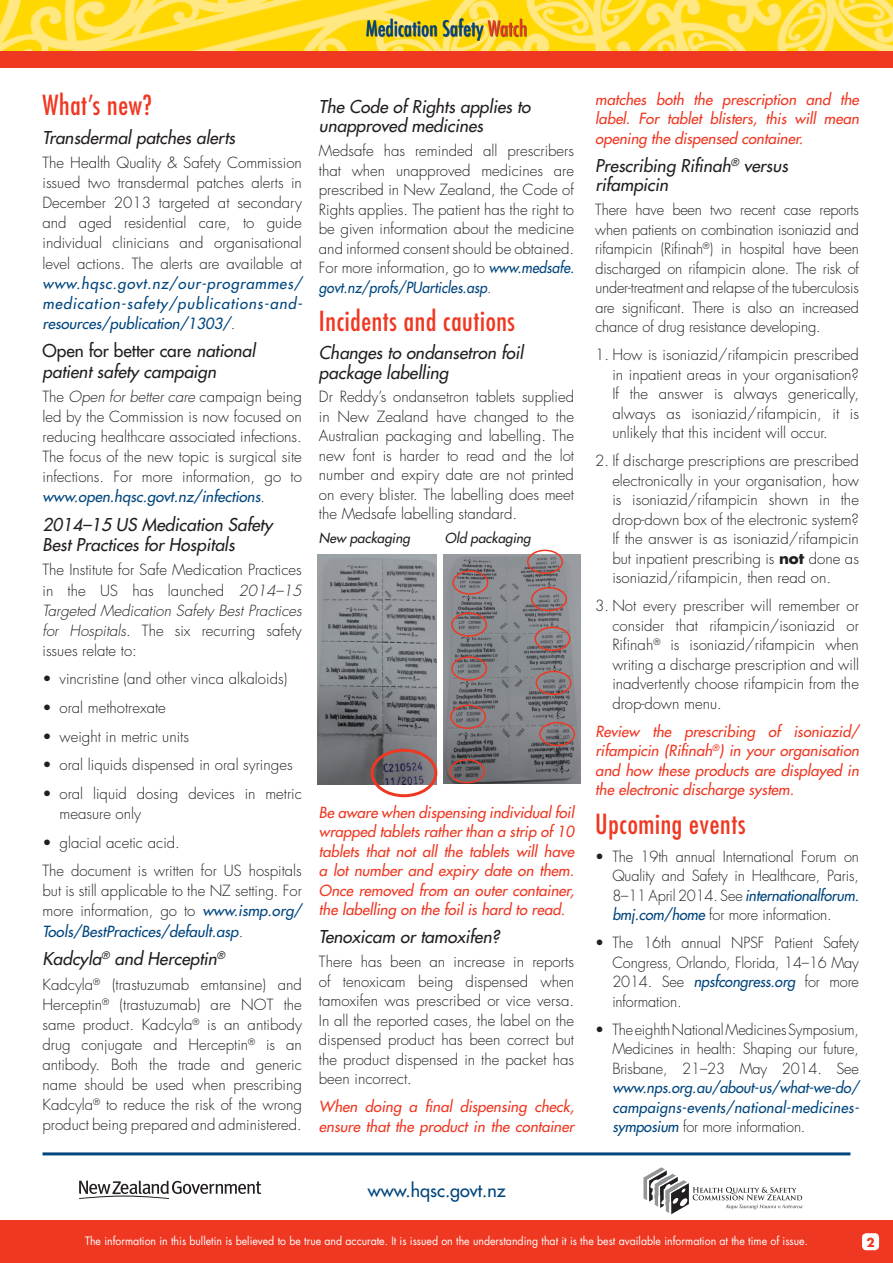
<style>
.page{position:relative;width:893px;height:1263px;background:#fff}
.page>*{position:absolute;margin:0;border:0;box-sizing:border-box;transform-origin:0 0}
.t1{font:condensed 27px "Futura";letter-spacing:.025em;color:#ef3822}
.t2{font:500 condensed 21px "Futura";color:#00467e}
.t3{font:18px "Futura";color:#00467e}
.t4{font:italic 17.25px/19.5px "Futura";color:#231f20}
.t5{font:300 15px/19.5px "Futura";color:#231f20;text-align:justify}
.t6{font:italic 15px/19.5px "Futura";color:#ef3822;text-align:justify}
.t7{font:italic 15px/20.1px "Futura";letter-spacing:.02em;color:#00467e;text-align:justify}
.t8{font:italic 13.5px "Futura";color:#231f20}
.t9{font:700 12px "Futura";color:#ef3822}
.t10{font:11.25px "Futura";color:#fff;scale:.94 1}
.s1{color:#ef3822}
.s2{font-weight:300;font-style:normal;color:#231f20}
.s3{font-style:normal}
.s4{font-style:italic}
.s5{font-weight:400;font-style:italic;color:#00467e}
.s6{font-weight:700}
</style>
<div class="page">
<img style="left:0;top:0;width:893px;height:52px">
<div style="left:0;top:1220px;width:893px;height:43px;background:#ef3822"></div>
<svg style="left:79px;top:1180px;width:182px;height:19px"></svg>
<div style="left:0;top:52px;width:893px;height:16px;background:#ef3822"></div>
<hr style="left:43px;top:1152px;width:807px;height:3px;background:#00467e">
<svg style="left:643px;top:1167px;width:159px;height:47px"></svg>
<div style="left:862px;top:1233px;width:17px;height:17px;background:#fff;border-radius:4px"></div>
<div style="left:366px;top:18px;width:161px;height:23px;background:#231f20;opacity:.75"></div>
<img style="left:444px;top:555px;width:136px;height:229px">
<img style="left:317px;top:555px;width:120px;height:229px">
<div style="left:371px;top:749px;width:66px;height:48px;border:3px solid #ef3822;border-radius:50%"></div>
<div style="left:449px;top:759px;width:36px;height:24px;border:2px solid #ef3822;border-radius:50%"></div>
<div style="left:450px;top:705px;width:36px;height:24px;border:2px solid #ef3822;border-radius:50%"></div>
<div style="left:451px;top:656px;width:36px;height:25px;border:2px solid #ef3822;border-radius:50%"></div>
<div style="left:451px;top:612px;width:36px;height:25px;border:2px solid #ef3822;border-radius:50%"></div>
<div style="left:452px;top:570px;width:36px;height:25px;border:2px solid #ef3822;border-radius:50%"></div>
<div style="left:527px;top:550px;width:36px;height:24px;border:2px solid #ef3822;border-radius:50%"></div>
<div style="left:531px;top:587px;width:36px;height:24px;border:2px solid #ef3822;border-radius:50%"></div>
<div style="left:534px;top:627px;width:36px;height:24px;border:2px solid #ef3822;border-radius:50%"></div>
<div style="left:536px;top:671px;width:35px;height:24px;border:2px solid #ef3822;border-radius:50%"></div>
<div style="left:539px;top:722px;width:36px;height:24px;border:2px solid #ef3822;border-radius:50%"></div>
<h2 class="t2" style="left:366px;top:15px;width:163px">Medication Safety <span class="s1">Watch</span></h2>
<h1 class="t1" style="left:43px;top:88px;width:111px">What’s new?</h1>
<p class="t4" style="left:43px;top:127px;width:194px">Transdermal patches alerts</p>
<p class="t5" style="left:43px;top:153px;width:261px;line-height:20.1px">The Health Quality &amp; Safety Commission issued two transdermal patches alerts in December 2013 targeted at secondary and aged residential care, to guide individual clinicians and organisational level actions. The alerts are available at</p>
<p class="t7" style="left:43px;top:273px;width:261px">www.hqsc.govt.nz/our-programmes/ medication-safety/publications-and&shy;resources/publication/1303/<span class="s2">.</span></p>
<p class="t4" style="left:43px;top:341px;width:214px;line-height:20.1px"><span class="s3">Open for better care</span> national patient safety campaign</p>
<p class="t5" style="left:43px;top:387px;width:261px;line-height:20.1px">The <span class="s4">Open for better care</span> campaign being led by the Commission is now focused on reducing healthcare associated infections.<br>The focus of the new topic is surgical site infections. For more information, go to <span class="s5">www.open.hqsc.govt.nz/infections</span>.</p>
<p class="t4" style="left:43px;top:514px;width:231px;line-height:20.1px">2014–15 US Medication Safety<br>Best Practices for Hospitals</p>
<p class="t5" style="left:43px;top:560px;width:261px;line-height:20.1px">The Institute for Safe Medication Practices in the US has launched <span class="s4">2014–15<br>Targeted Medication Safety Best Practices for Hospitals</span>. The six recurring safety issues relate to:</p>
<p class="t5" style="left:43px;top:669px;width:246px">• vincristine (and other vinca alkaloids)</p>
<p class="t5" style="left:43px;top:698px;width:125px">• oral methotrexate</p>
<p class="t5" style="left:43px;top:727px;width:148px">• weight in metric units</p>
<p class="t5" style="left:43px;top:755px;width:252px">• oral liquids dispensed in oral syringes</p>
<p class="t5" style="left:60px;top:783px;width:244px;line-height:20.1px;text-indent:-17px">• oral liquid dosing devices in metric measure only</p>
<p class="t5" style="left:43px;top:828px;width:261px;line-height:28.7px">• glacial acetic acid.<br>The document is written for US hospitals</p>
<p class="t5" style="left:43px;top:881px;width:261px;line-height:20.1px">but is still applicable to the NZ setting. For more information, go to <span class="s5">www.ismp.org/ Tools/BestPractices/default.asp</span>.</p>
<p class="t4" style="left:43px;top:949px;width:184px">Kadcyla<sup>®</sup> and Herceptin<sup>®</sup></p>
<p class="t5" style="left:43px;top:974px;width:261px;line-height:20.1px">Kadcyla<sup>®</sup> (trastuzumab emtansine) and Herceptin<sup>®</sup> (trastuzumab) are NOT the same product. Kadcyla<sup>®</sup> is an antibody drug conjugate and Herceptin<sup>®</sup> is an antibody. Both the trade and generic name should be used when prescribing Kadcyla<sup>®</sup> to reduce the risk of the wrong product being prepared and administered.</p>
<p class="t4" style="left:319px;top:97px;width:213px">The Code of Rights applies to unapproved medicines</p>
<p class="t5" style="left:319px;top:141px;width:257px">Medsafe has reminded all prescribers that when unapproved medicines are prescribed in New Zealand, the Code of Rights applies. The patient has the right to be given information about the medicine and informed consent should be obtained.<br>For more information, go to <span class="s5">www.medsafe. govt.nz/profs/PUarticles.asp</span>.</p>
<h1 class="t1" style="left:319px;top:304px;width:198px">Incidents and cautions</h1>
<p class="t4" style="left:319px;top:343px;width:206px">Changes to ondansetron foil package labelling</p>
<p class="t5" style="left:319px;top:387px;width:257px">Dr Reddy’s ondansetron tablets supplied in New Zealand have changed to the Australian packaging and labelling. The new font is harder to read and the lot number and expiry date are not printed on every blister. The labelling does meet the Medsafe labelling standard.</p>
<p class="t8" style="left:319px;top:529px;width:92px">New packaging</p>
<p class="t8" style="left:445px;top:529px;width:87px">Old packaging</p>
<p class="t6" style="left:319px;top:802px;width:257px">Be aware when dispensing individual foil wrapped tablets rather than a strip of 10 tablets that not all the tablets will have a lot number and expiry date on them.<br>Once removed from an outer container, the labelling on the foil is hard to read.</p>
<p class="t4" style="left:319px;top:927px;width:182px">Tenoxicam or tamoxifen?</p>
<p class="t5" style="left:319px;top:952px;width:257px">There has been an increase in reports of tenoxicam being dispensed when tamoxifen was prescribed or vice versa.<br>In all the reported cases, the label on the dispensed product has been correct but the product dispensed in the packet has been incorrect.</p>
<p class="t6" style="left:319px;top:1096px;width:257px">When doing a final dispensing check, ensure that the product in the container</p>
<p class="t6" style="left:595px;top:89px;width:265px">matches both the prescription and the label. For tablet blisters, this will mean opening the dispensed container.</p>
<p class="t4" style="left:595px;top:155px;width:194px">Prescribing Rifinah<sup>®</sup> versus rifampicin</p>
<p class="t5" style="left:595px;top:200px;width:265px">There have been two recent case reports when patients on combination isoniazid and rifampicin (Rifinah<sup>®</sup>) in hospital have been discharged on rifampicin alone. The risk of under-treatment and relapse of the tuberculosis are significant. There is also an increased chance of drug resistance developing.</p>
<p class="t5" style="left:612px;top:345px;width:248px;text-indent:-17px">1. How is isoniazid/rifampicin prescribed in inpatient areas in your organisation?<br>If the answer is always generically, always as isoniazid/rifampicin, it is unlikely that this incident will occur.</p>
<p class="t5" style="left:612px;top:451px;width:248px;text-indent:-17px">2. If discharge prescriptions are prescribed electronically in your organisation, how is isoniazid/rifampicin shown in the drop-down box of the electronic system?<br>If the answer is as isoniazid/rifampicin but inpatient prescribing is <span class="s6">not</span> done as isoniazid/rifampicin, then read on.</p>
<p class="t5" style="left:612px;top:596px;width:248px;text-indent:-17px">3. Not every prescriber will remember or consider that rifampicin/isoniazid or Rifinah<sup>®</sup> is isoniazid/rifampicin when writing a discharge prescription and will inadvertently choose rifampicin from the drop-down menu.</p>
<p class="t6" style="left:595px;top:721px;width:265px">Review the prescribing of isoniazid/ rifampicin (Rifinah<sup>®</sup>) in your organisation and how these products are displayed in the electronic discharge system.</p>
<h1 class="t1" style="left:595px;top:807px;width:152px">Upcoming events</h1>
<p class="t5" style="left:612px;top:846px;width:248px;text-indent:-17px">• The 19th annual International Forum on Quality and Safety in Healthcare, Paris, 8–11 April 2014. See <span class="s5">internationalforum. bmj.com/home</span> for more information.</p>
<p class="t5" style="left:612px;top:933px;width:248px;text-indent:-17px">• The 16th annual NPSF Patient Safety Congress, Orlando, Florida, 14–16 May 2014. See <span class="s5">npsfcongress.org</span> for more information.</p>
<p class="t5" style="left:612px;top:1019px;width:248px;text-indent:-17px">• The eighth National Medicines Symposium, Medicines in health: Shaping our future, Brisbane, 21–23 May 2014. See</p>
<p class="t7" style="left:612px;top:1078px;width:248px;line-height:19.5px">www.nps.org.au/about-us/what-we-do/ campaigns-events/national-medicines&shy;symposium <span class="s2">for more information.</span></p>
<p class="t3" style="left:368px;top:1179px;width:139px">www.hqsc.govt.nz</p>
<p class="t10" style="left:85px;top:1232px;width:770px">The information in this bulletin is believed to be true and accurate. It is issued on the understanding that it is the best available information at the time of issue.</p>
<p class="t9" style="left:866px;top:1234px;width:10px">2</p>
</div>
